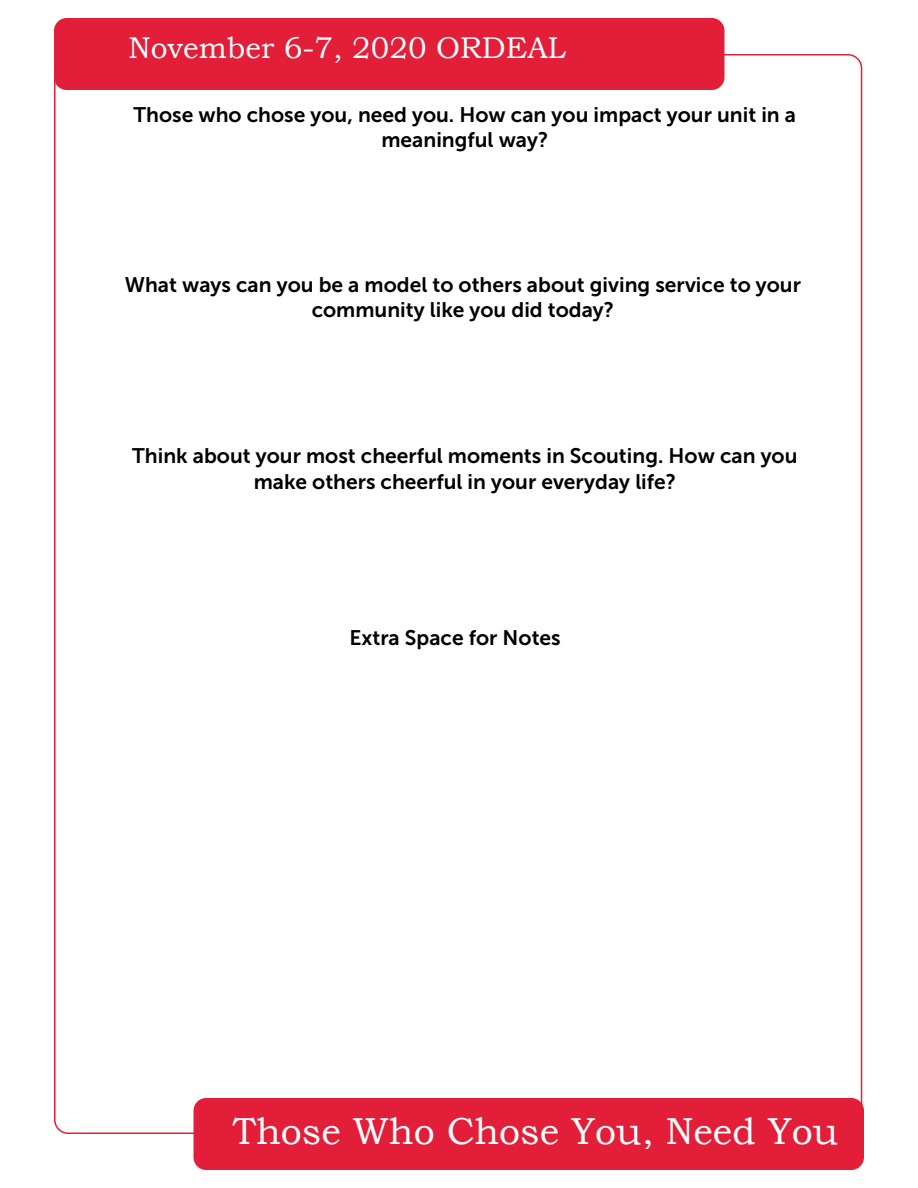
<style>
.page{position:relative;width:918px;height:1188px;background:#fff}
.page>*{position:absolute;margin:0;border:0;box-sizing:border-box;transform-origin:0 0}
.t1{font:37.5px "Bookman Old Style";color:#fff}
.t2{font:30px "Bookman Old Style";color:#fff}
.t3{font:21px/25.2px "Museo Sans 700";color:#000;text-align:center}
</style>
<div class="page">
<div style="left:55px;top:19px;width:669px;height:70px;background:#e31e38;border-radius:12px"></div>
<div style="left:54px;top:18px;width:670px;height:72px;border:2px solid #e31e38;border-radius:12px"></div>
<div style="left:194px;top:1099px;width:669px;height:70px;background:#e31e38;border-radius:12px"></div>
<div style="left:194px;top:1098px;width:670px;height:72px;border:2px solid #e31e38;border-radius:12px"></div>
<h2 class="t2" style="left:128px;top:29px;width:439px">November 6-7, 2020 ORDEAL</h2>
<p class="t3" style="left:134px;top:102px;width:664px">Those who chose you, need you. How can you impact your unit in a meaningful way?</p>
<p class="t3" style="left:125px;top:272px;width:678px">What ways can you be a model to others about giving service to your community like you did today?</p>
<p class="t3" style="left:132px;top:444px;width:667px">Think about your most cheerful moments in Scouting. How can you make others cheerful in your everyday life?</p>
<p class="t3" style="left:349px;top:625px;width:213px">Extra Space for Notes</p>
<h1 class="t1" style="left:233px;top:1107px;width:607px">Those Who Chose You, Need You</h1>
</div>
